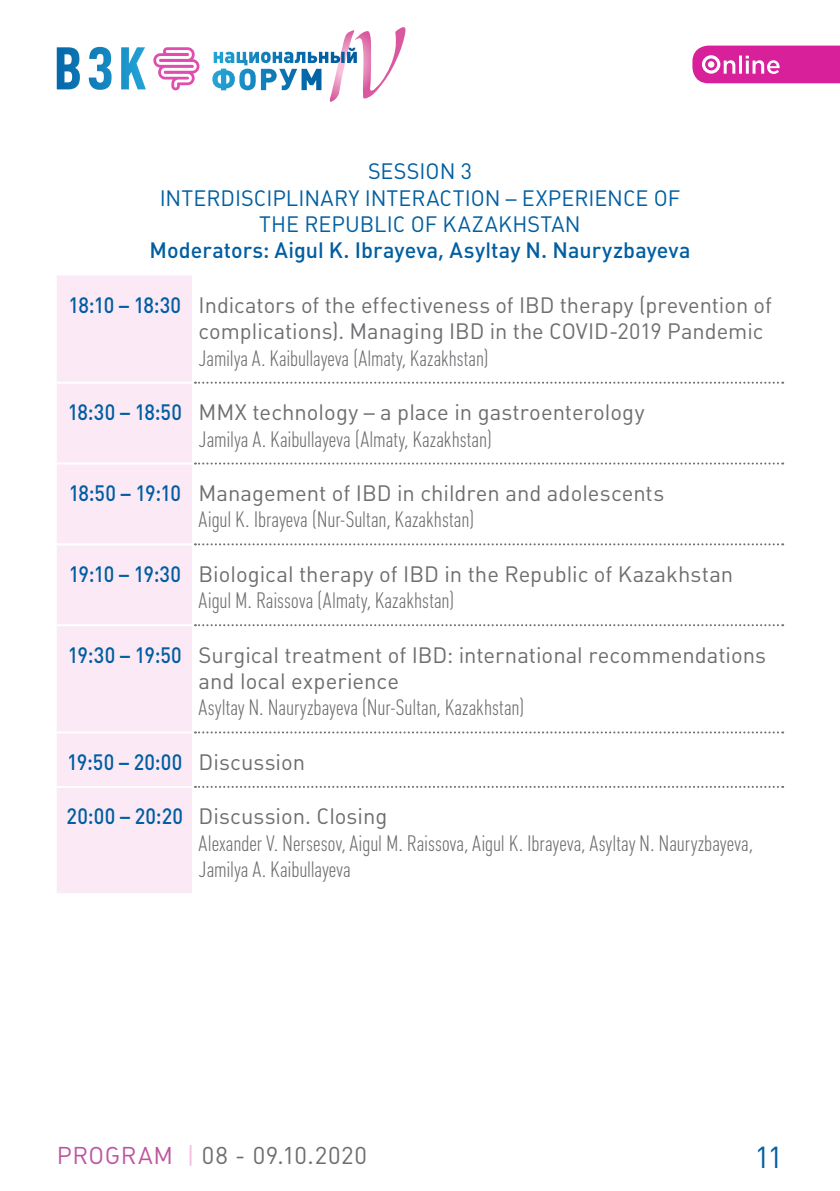
<style>
.page{position:relative;width:840px;height:1191px;background:#fff}
.page>*{position:absolute;margin:0;border:0;box-sizing:border-box;transform-origin:0 0}
.t1{font:30px "K Plumb";color:#005ea1}
.t2{font:24px "K Plumb";letter-spacing:.03em;color:#6d6e71}
.t3{font:22px/26.4px "K Plumb";color:#6d6e71}
.t4{font:300 condensed 22px/26.4px "K Plumb";letter-spacing:.005em;color:#6d6e71}
.t5{font:22px/26.4px "K Plumb";color:#005ea1;text-align:center}
.t6{font:500 22px "K Plumb";letter-spacing:.005em;color:#005ea1}
.t7{font:500 22px "K Plumb";letter-spacing:.005em;color:#005ea1;scale:.9 1}
.s1{font-weight:500;color:#005ea1}
.s2{font-weight:500;font-stretch:normal;color:#005ea1}
.s3{font-weight:400;font-stretch:normal}
.s4{font-weight:300;font-stretch:condensed}
.s5{font-weight:400;color:#6d6e71}
.s6{color:#bd56a0}
.s7{color:#f3bce1}
</style>
<div class="page">
<svg style="left:692px;top:46px;width:147px;height:37px;background:#db3ba6"></svg>
<svg style="left:57px;top:27px;width:349px;height:75px"></svg>
<div style="left:57px;top:275px;width:135px;height:618px;background:#fbe9f5"></div>
<hr style="left:57px;top:382px;width:137px;height:2px;background:#fff">
<hr style="left:57px;top:462px;width:137px;height:2px;background:#fff">
<hr style="left:57px;top:543px;width:137px;height:2px;background:#fff">
<hr style="left:57px;top:624px;width:137px;height:2px;background:#fff">
<hr style="left:57px;top:731px;width:137px;height:2px;background:#fff">
<hr style="left:57px;top:786px;width:137px;height:2px;background:#fff">
<svg style="left:195px;top:382px;width:587px;height:2px"></svg>
<svg style="left:195px;top:462px;width:587px;height:2px"></svg>
<svg style="left:195px;top:543px;width:587px;height:2px"></svg>
<svg style="left:195px;top:624px;width:587px;height:2px"></svg>
<svg style="left:195px;top:731px;width:587px;height:2px"></svg>
<svg style="left:195px;top:786px;width:587px;height:2px"></svg>
<p class="t5" style="left:160px;top:158px;width:522px">SESSION 3<br>INTERDISCIPLINARY INTERACTION – EXPERIENCE OF<br>THE REPUBLIC OF KAZAKHSTAN</p>
<p class="t6" style="left:149px;top:238px;width:542px">Moderators: Aigul K. Ibrayeva, Asyltay N. Nauryzbayeva</p>
<p class="t3" style="left:198px;top:292px;width:574px;text-indent:-130px"><span class="s1">18:10 – 18:30</span> Indicators of the effectiveness of IBD therapy (prevention of complications). Managing IBD in the COVID-2019 Pandemic</p>
<p class="t4" style="left:198px;top:345px;width:291px">Jamilya A. Kaibullayeva (Almaty, Kazakhstan)</p>
<p class="t4" style="left:198px;top:400px;width:447px;text-indent:-131px"><span class="s2">18:30 – 18:50</span> <span class="s3">MMX technology – a place in gastroenterology<br></span>Jamilya A. Kaibullayeva (Almaty, Kazakhstan)</p>
<p class="t3" style="left:198px;top:480px;width:467px;text-indent:-130px"><span class="s1">18:50 – 19:10</span> Management of IBD in children and adolescents<br><span class="s4">Aigul K. Ibrayeva (Nur-Sultan, Kazakhstan)</span></p>
<p class="t3" style="left:198px;top:561px;width:536px;text-indent:-130px"><span class="s1">19:10 – 19:30</span> Biological therapy of IBD in the Republic of Kazakhstan<br><span class="s4">Aigul M. Raissova (Almaty, Kazakhstan)</span></p>
<p class="t3" style="left:198px;top:641px;width:568px;text-indent:-131px"><span class="s1">19:30 – 19:50</span> Surgical treatment of IBD: international recommendations and local experience</p>
<p class="t4" style="left:198px;top:695px;width:327px">Asyltay N. Nauryzbayeva (Nur-Sultan, Kazakhstan)</p>
<p class="t7" style="left:67px;top:749px;width:266px">19:50 – 20:00 <span class="s5">Discussion</span></p>
<p class="t4" style="left:198px;top:804px;width:555px;text-indent:-132px"><span class="s2">20:00 – 20:20</span> <span class="s3">Discussion. Closing<br></span>Alexander V. Nersesov, Aigul M. Raissova, Aigul K. Ibrayeva, Asyltay N. Nauryzbayeva,<br>Jamilya A. Kaibullayeva</p>
<p class="t2" style="left:57px;top:1141px;width:311px"><span class="s6">PROGRAM</span> <span class="s7">|</span> 08 - 09.10.2020</p>
<h1 class="t1" style="left:754px;top:1140px;width:30px">11</h1>
</div>
